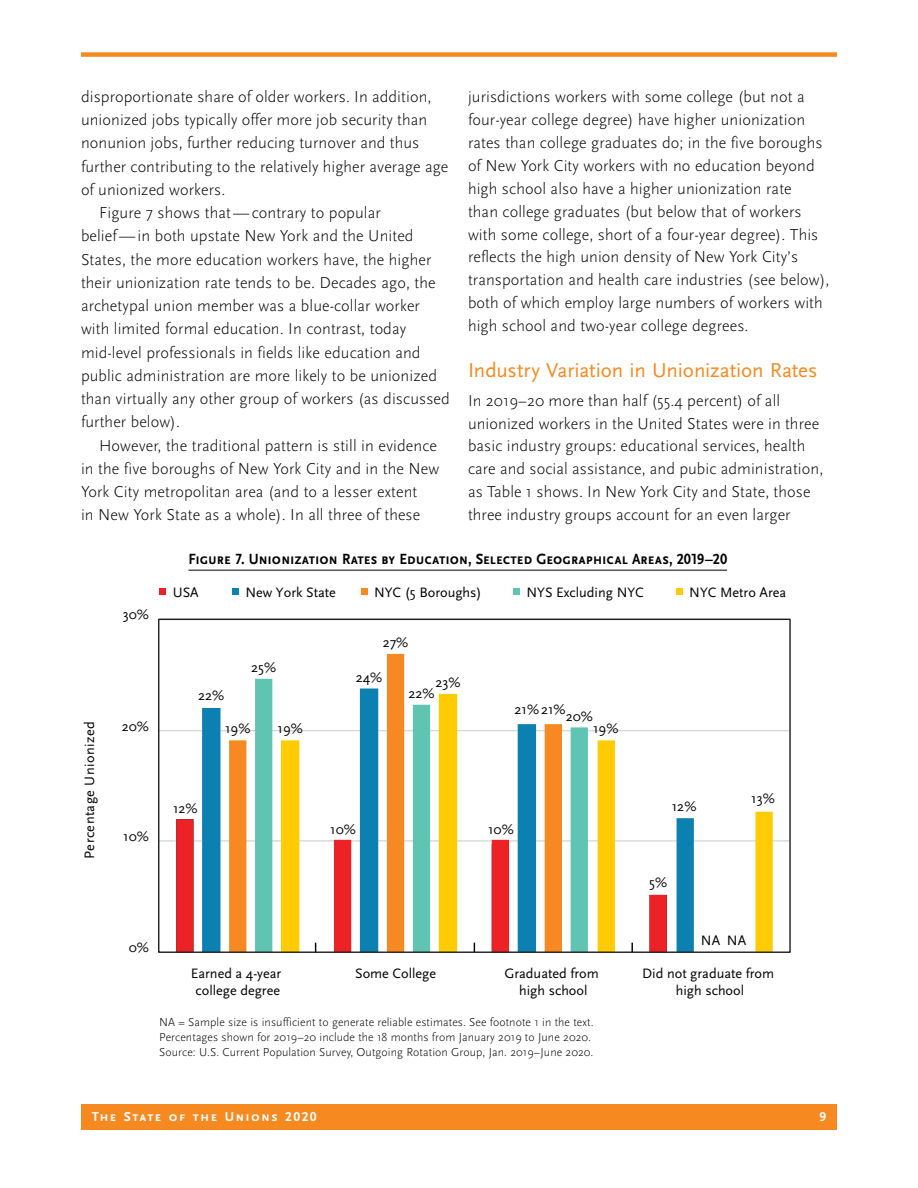
<style>
.page{position:relative;width:918px;height:1188px;background:#fff}
.page>*{position:absolute;margin:0;border:0;box-sizing:border-box;transform-origin:0 0}
.t1{font:21px "Scala Sans";letter-spacing:-.005em;color:#f6891f}
.t2{font:900 18px "Scala Sans";color:#fff}
.t3{font:300 16.5px/23px "Scala Sans";letter-spacing:.005em;color:#000}
.t4{font:15.45px "Scala Sans Bold SC";letter-spacing:-.005em;color:#000;scale:.92 1}
.t5{font:14.25px/17.1px "Scala Sans";color:#010101;text-align:center}
.t6{font:14.25px "Scala Sans";letter-spacing:.03em;color:#010101}
.t7{font:13.5px "Scala Sans Bold SC";letter-spacing:.095em;color:#fff}
.t8{font:300 12px/15px "Scala Sans";letter-spacing:.005em;color:#000}
.s1{font-family:"Scala Sans Bold SC";font-weight:400;font-size:13.5px}
</style>
<div class="page">
<div style="left:81px;top:1104px;width:756px;height:26px;background:#f6891f"></div>
<div style="left:81px;top:52px;width:756px;height:5px;background:#f6891f"></div>
<hr style="left:159px;top:840px;width:631px;height:2px;background:#d9d9d8">
<hr style="left:159px;top:730px;width:631px;height:1px;background:#d9d9d8">
<svg style="left:176px;top:819px;width:26px;height:132px;fill:#ec2227"></svg>
<svg style="left:202px;top:707px;width:27px;height:244px;fill:#0b80b1"></svg>
<svg style="left:229px;top:654px;width:176px;height:297px"></svg>
<svg style="left:255px;top:679px;width:202px;height:272px"></svg>
<svg style="left:281px;top:694px;width:492px;height:257px"></svg>
<svg style="left:160px;top:589px;width:6px;height:6px"></svg>
<div style="left:232px;top:589px;width:7px;height:6px;background:#0b80b1"></div>
<div style="left:361px;top:589px;width:7px;height:6px;background:#f68921"></div>
<div style="left:513px;top:589px;width:7px;height:6px;background:#60c4b3"></div>
<div style="left:676px;top:589px;width:7px;height:6px;background:#ffcc04"></div>
<hr style="left:188px;top:570px;width:539px;height:1px;background:#000">
<p class="t3" style="left:81px;top:85px;width:352px">disproportionate share of older workers. In addition,</p>
<p class="t3" style="left:81px;top:109px;width:348px">unionized jobs typically offer more job security than</p>
<p class="t3" style="left:81px;top:132px;width:340px">nonunion jobs, further reducing turnover and thus</p>
<p class="t3" style="left:81px;top:155px;width:369px">further contributing to the relatively higher average age</p>
<p class="t3" style="left:81px;top:178px;width:146px">of unionized workers.</p>
<p class="t3" style="left:99px;top:202px;width:283px">Figure 7 shows that—contrary to popular</p>
<p class="t3" style="left:81px;top:225px;width:334px">belief—in both upstate New York and the United</p>
<p class="t3" style="left:81px;top:248px;width:352px">States, the more education workers have, the higher</p>
<p class="t3" style="left:81px;top:271px;width:356px">their unionization rate tends to be. Decades ago, the</p>
<p class="t3" style="left:81px;top:295px;width:340px">archetypal union member was a blue-collar worker</p>
<p class="t3" style="left:81px;top:318px;width:327px">with limited formal education. In contrast, today</p>
<p class="t3" style="left:81px;top:341px;width:341px">mid-level professionals in fields like education and</p>
<p class="t3" style="left:81px;top:364px;width:358px">public administration are more likely to be unionized</p>
<p class="t3" style="left:81px;top:387px;width:370px">than virtually any other group of workers (as discussed</p>
<p class="t3" style="left:81px;top:411px;width:101px">further below).</p>
<p class="t3" style="left:99px;top:434px;width:340px">However, the traditional pattern is still in evidence</p>
<p class="t3" style="left:81px;top:457px;width:360px">in the five boroughs of New York City and in the New</p>
<p class="t3" style="left:81px;top:480px;width:338px">York City metropolitan area (and to a lesser extent</p>
<p class="t3" style="left:81px;top:504px;width:341px">in New York State as a whole). In all three of these</p>
<p class="t3" style="left:468px;top:85px;width:363px">jurisdictions workers with some college (but not a four-year college degree) have higher unionization rates than college graduates do; in the five boroughs of New York City workers with no education beyond high school also have a higher unionization rate<br>than college graduates (but below that of workers with some college, short of a four-year degree). This reflects the high union density of New York City’s transportation and health care industries (see below), both of which employ large numbers of workers with high school and two-year college degrees.</p>
<p class="t1" style="left:468px;top:358px;width:351px">Industry Variation in Unionization Rates</p>
<p class="t3" style="left:468px;top:389px;width:357px">In 2019–20 more than half (55.4 percent) of all unionized workers in the United States were in three basic industry groups: educational services, health care and social assistance, and pubic administration, as Table 1 shows. In New York City and State, those three industry groups account for an even larger</p>
<p class="t4" style="left:188px;top:550px;width:587px">Figure 7. Unionization Rates by Education, Selected Geographical Areas, 2019–20</p>
<p class="t6" style="left:82px;top:859px;width:139px;rotate:-90deg">Percentage Unionized</p>
<p class="t5" style="left:123px;top:606px;width:28px">30%</p>
<p class="t5" style="left:122px;top:718px;width:29px">20%</p>
<p class="t5" style="left:173px;top:584px;width:28px">USA</p>
<p class="t5" style="left:245px;top:584px;width:92px">New York State</p>
<p class="t5" style="left:374px;top:584px;width:109px">NYC (5 Boroughs)</p>
<p class="t5" style="left:526px;top:584px;width:119px">NYS Excluding NYC</p>
<p class="t5" style="left:689px;top:584px;width:98px">NYC Metro Area</p>
<p class="t5" style="left:383px;top:634px;width:27px">27%</p>
<p class="t5" style="left:198px;top:687px;width:28px">22%</p>
<p class="t5" style="left:251px;top:659px;width:26px">25%</p>
<p class="t5" style="left:356px;top:669px;width:28px">24%</p>
<p class="t5" style="left:435px;top:674px;width:27px">23%</p>
<p class="t5" style="left:408px;top:685px;width:28px">22%</p>
<p class="t5" style="left:225px;top:720px;width:27px">19%</p>
<p class="t5" style="left:278px;top:720px;width:27px">19%</p>
<p class="t5" style="left:515px;top:702px;width:53px">21%21%</p>
<p class="t5" style="left:566px;top:708px;width:29px">20%</p>
<p class="t5" style="left:593px;top:720px;width:27px">19%</p>
<p class="t5" style="left:123px;top:828px;width:27px">10%</p>
<p class="t5" style="left:173px;top:800px;width:26px">12%</p>
<p class="t5" style="left:330px;top:821px;width:27px">10%</p>
<p class="t5" style="left:488px;top:821px;width:27px">10%</p>
<p class="t5" style="left:672px;top:798px;width:26px">12%</p>
<p class="t5" style="left:649px;top:874px;width:19px">5%</p>
<p class="t5" style="left:751px;top:790px;width:25px">13%</p>
<p class="t5" style="left:129px;top:939px;width:22px">0%</p>
<p class="t5" style="left:701px;top:932px;width:47px">NA NA</p>
<p class="t5" style="left:191px;top:965px;width:92px">Earned a 4-year college degree</p>
<p class="t5" style="left:355px;top:965px;width:82px">Some College</p>
<p class="t5" style="left:504px;top:965px;width:96px">Graduated from high school</p>
<p class="t5" style="left:642px;top:965px;width:134px">Did not graduate from high school</p>
<p class="t8" style="left:159px;top:1015px;width:436px">NA = Sample size is insufficient to generate reliable estimates. See footnote 1 in the text.<br>Percentages shown for 2019–20 include the 18 months from January 2019 to June 2020.<br>Source: U.S. Current Population Survey, Outgoing Rotation Group, Jan. 2019–June 2020.</p>
<p class="t2" style="left:92px;top:1108px;width:237px">The State of the Unions 2011</p>
<p class="t7" style="left:92px;top:1109px;width:226px">The State of the Unions 2020</p>
<p class="t2" style="left:815px;top:1108px;width:12px">9<span class="s1">9</span></p>
</div>
